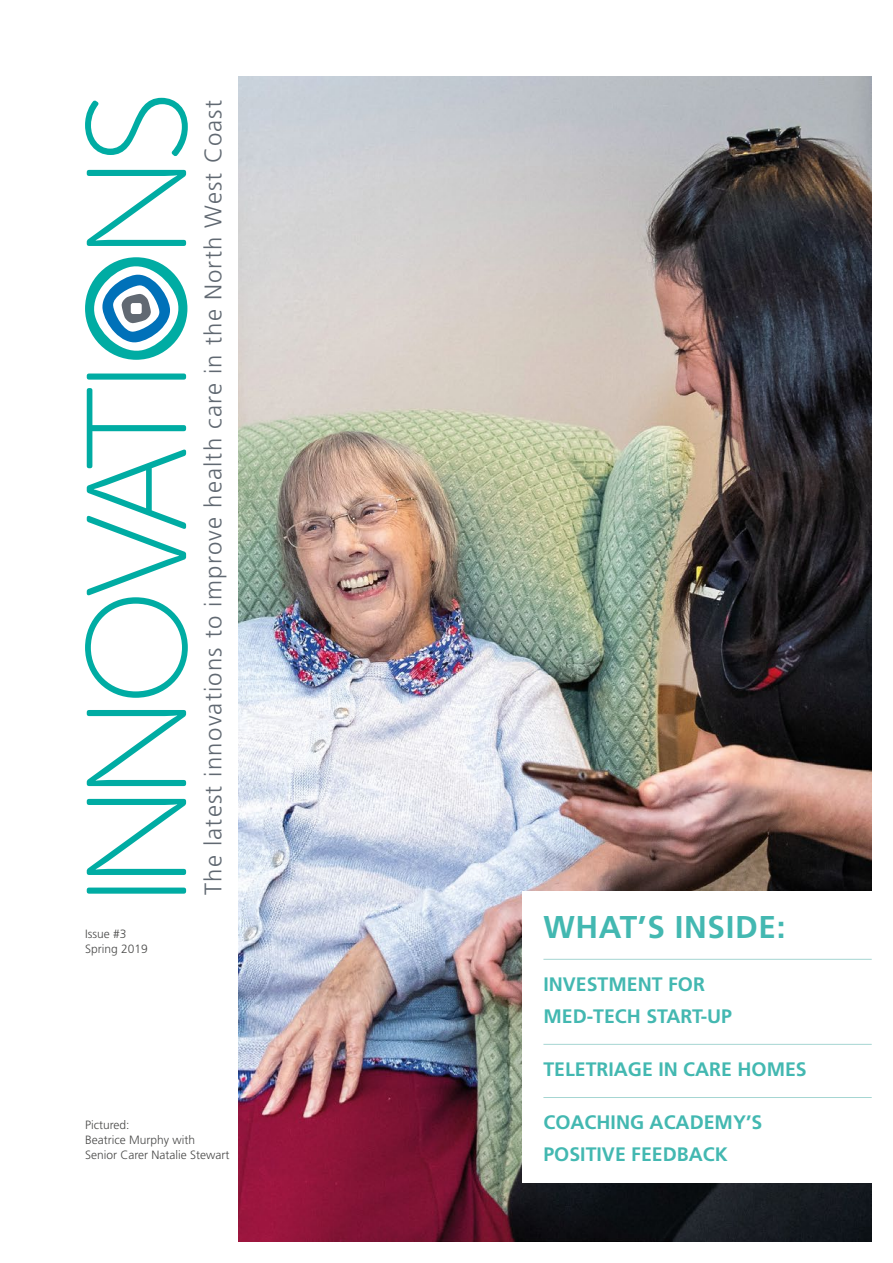
<style>
.page{position:relative;width:893px;height:1263px;background:#fff}
.page>*{position:absolute;margin:0;border:0;box-sizing:border-box;transform-origin:0 0}
.t1{font:700 31.5px "Frutiger LT Std";letter-spacing:.02em;color:#43b8b1}
.t2{font:300 24px "Frutiger LT Std";letter-spacing:.05em;color:#616972}
.t3{font:700 19.5px/32px "Frutiger LT Std";color:#43b8b1}
.t4{font:300 12px/15px "Frutiger LT Std";color:#4a4a49}
</style>
<div class="page">
<svg style="left:85px;top:98px;width:103px;height:796px"></svg>
<img style="left:238px;top:77px;width:634px;height:1165px">
<svg style="left:85px;top:257px;width:102px;height:103px"></svg>
<div style="left:522px;top:891px;width:371px;height:291px;background:#fff"></div>
<hr style="left:543px;top:959px;width:329px;height:1px;background:#a5d6d2">
<hr style="left:543px;top:1044px;width:329px;height:1px;background:#a5d6d2">
<hr style="left:543px;top:1097px;width:329px;height:1px;background:#a5d6d2">
<p class="t4" style="left:85px;top:926px;width:64px">Issue #3<br>Spring 2019</p>
<p class="t2" style="left:199px;top:895px;width:797px;rotate:-90deg">The latest innovations to improve health care in the North West Coast</p>
<p class="t4" style="left:85px;top:1117px;width:146px">Pictured:<br>Beatrice Murphy with<br>Senior Carer Natalie Stewart</p>
<h1 class="t1" style="left:543px;top:908px;width:243px">WHAT’S INSIDE:</h1>
<p class="t3" style="left:543px;top:968px;width:190px">INVESTMENT FOR<br>MED-TECH START-UP</p>
<p class="t3" style="left:543px;top:1053px;width:265px">TELETRIAGE IN CARE HOMES</p>
<p class="t3" style="left:543px;top:1106px;width:220px">COACHING ACADEMY’S<br>POSITIVE FEEDBACK</p>
</div>
